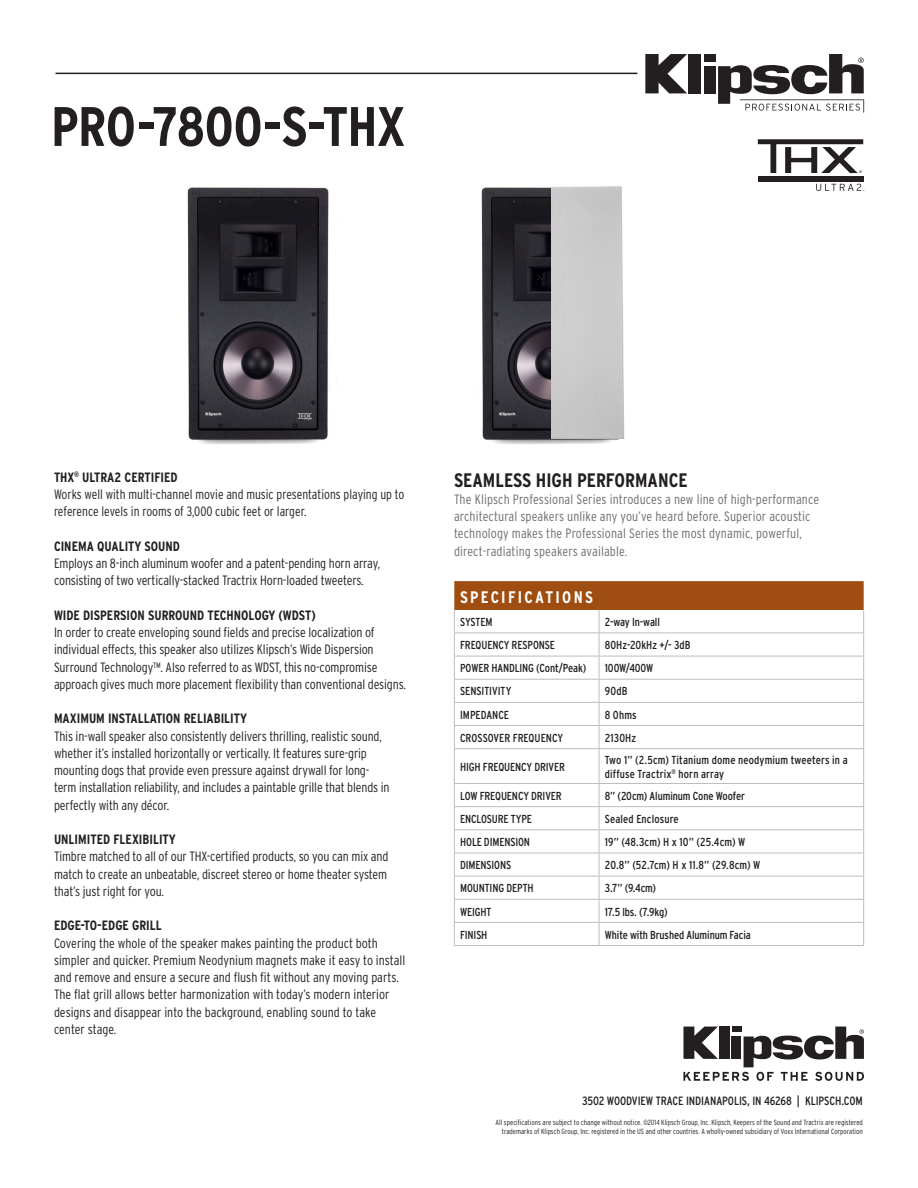
<style>
.page{position:relative;width:918px;height:1188px;background:#fff}
.page>*{position:absolute;margin:0;border:0;box-sizing:border-box;transform-origin:0 0}
.Serie_-_Black_Left{font:700 condensed 55.5px "Interstate";letter-spacing:-.01em;color:#231f20}
.t1{font:700 condensed 19.5px "Interstate";color:#231f20}
.Spec___Bold{font:700 condensed 16.65px "Interstate";letter-spacing:.135em;color:#fff}
.t2{font:300 condensed 13.5px/17.2px "Interstate";letter-spacing:-.01em;color:#231f20}
.t3{font:300 condensed 13.5px/17.2px "Interstate";letter-spacing:.01em;color:#6c6d70}
.t4{font:700 condensed 13.5px "Interstate";color:#231f20}
.t5{font:condensed 12px "Interstate";letter-spacing:-.005em;color:#231f20}
.Spec___Bold-2{font:condensed 11.55px "Interstate";letter-spacing:-.01em;color:#231f20}
.Spec___Bold-3{font:condensed 11.55px "Interstate";letter-spacing:.01em;color:#231f20}
.t6{font:300 condensed 7.5px/9px "Interstate";color:#231f20;text-align:right}
</style>
<div class="page">
<img style="left:187px;top:187px;width:438px;height:257px">
<img style="left:552px;top:186px;width:73px;height:252px">
<hr style="left:56px;top:73px;width:581px;height:1px;background:#231f20">
<svg style="left:645px;top:54px;width:42px;height:39px"></svg>
<div style="left:689px;top:54px;width:12px;height:39px;background:#231f20"></div>
<div style="left:704px;top:54px;width:12px;height:7px;background:#231f20"></div>
<div style="left:704px;top:66px;width:11px;height:27px;background:#231f20"></div>
<svg style="left:718px;top:54px;width:146px;height:59px"></svg>
<svg style="left:455px;top:749px;width:144px;height:196px"></svg>
<svg style="left:600px;top:749px;width:263px;height:150px"></svg>
<hr style="left:454px;top:748px;width:145px;height:1px;background:#bcbdc0">
<hr style="left:454px;top:749px;width:1px;height:34px;background:#bcbdc0">
<hr style="left:599px;top:749px;width:1px;height:34px;background:#bcbdc0">
<hr style="left:863px;top:749px;width:1px;height:34px;background:#bcbdc0">
<hr style="left:454px;top:783px;width:145px;height:1px;background:#bcbdc0">
<hr style="left:454px;top:806px;width:145px;height:1px;background:#bcbdc0">
<hr style="left:454px;top:829px;width:145px;height:1px;background:#bcbdc0">
<svg style="left:454px;top:784px;width:1px;height:161px"></svg>
<svg style="left:599px;top:784px;width:1px;height:161px"></svg>
<svg style="left:863px;top:784px;width:1px;height:161px"></svg>
<hr style="left:599px;top:748px;width:265px;height:1px;background:#bcbdc0">
<hr style="left:599px;top:783px;width:265px;height:1px;background:#bcbdc0">
<hr style="left:599px;top:806px;width:265px;height:1px;background:#bcbdc0">
<hr style="left:599px;top:829px;width:265px;height:1px;background:#bcbdc0">
<hr style="left:454px;top:853px;width:145px;height:1px;background:#bcbdc0">
<hr style="left:599px;top:853px;width:265px;height:1px;background:#bcbdc0">
<hr style="left:454px;top:876px;width:145px;height:1px;background:#bcbdc0">
<hr style="left:599px;top:876px;width:265px;height:1px;background:#bcbdc0">
<hr style="left:454px;top:899px;width:145px;height:1px;background:#bcbdc0">
<hr style="left:599px;top:899px;width:265px;height:1px;background:#bcbdc0">
<hr style="left:454px;top:922px;width:145px;height:1px;background:#bcbdc0">
<hr style="left:599px;top:922px;width:265px;height:1px;background:#bcbdc0">
<hr style="left:454px;top:945px;width:145px;height:1px;background:#bcbdc0">
<hr style="left:599px;top:945px;width:265px;height:1px;background:#bcbdc0">
<svg style="left:454px;top:581px;width:410px;height:167px"></svg>
<svg style="left:683px;top:1027px;width:181px;height:54px"></svg>
<div style="left:758px;top:176px;width:105px;height:5px;background:#231f20"></div>
<svg style="left:758px;top:139px;width:105px;height:34px"></svg>
<svg style="left:816px;top:184px;width:48px;height:7px"></svg>
<p class="Serie_-_Black_Left" style="left:51px;top:95px;width:356px">PRO-7800-S-THX</p>
<p class="t4" style="left:54px;top:470px;width:125px">THX<sup>®</sup> ULTRA2 CERTIFIED</p>
<p class="t2" style="left:54px;top:486px;width:352px">Works well with multi-channel movie and music presentations playing up to</p>
<p class="t2" style="left:54px;top:503px;width:254px">reference levels in rooms of 3,000 cubic feet or larger.</p>
<p class="t4" style="left:54px;top:539px;width:128px">CINEMA QUALITY SOUND</p>
<p class="t2" style="left:54px;top:555px;width:328px">Employs an 8-inch aluminum woofer and a patent-pending horn array, consisting of two vertically-stacked Tractrix Horn-loaded tweeters.</p>
<p class="t4" style="left:54px;top:608px;width:263px">WIDE DISPERSION SURROUND TECHNOLOGY (WDST)</p>
<p class="t2" style="left:54px;top:624px;width:322px">In order to create enveloping sound fields and precise localization of individual effects, this speaker also utilizes Klipsch’s Wide Dispersion</p>
<p class="t2" style="left:54px;top:658px;width:353px">Surround Technology™. Also referred to as WDST, this no-compromise approach gives much more placement flexibility than conventional designs.</p>
<p class="t4" style="left:54px;top:711px;width:195px">MAXIMUM INSTALLATION RELIABILITY</p>
<p class="t2" style="left:54px;top:727px;width:337px">This in-wall speaker also consistently delivers thrilling, realistic sound, whether it’s installed horizontally or vertically. It features sure-grip mounting dogs that provide even pressure against drywall for long&shy;term installation reliability, and includes a paintable grille that blends in perfectly with any décor.</p>
<p class="t4" style="left:54px;top:832px;width:123px">UNLIMITED FLEXIBILITY</p>
<p class="t2" style="left:54px;top:848px;width:336px">Timbre matched to all of our THX-certified products, so you can mix and match to create an unbeatable, discreet stereo or home theater system</p>
<p class="t2" style="left:54px;top:882px;width:112px">that’s just right for you.</p>
<p class="t4" style="left:54px;top:918px;width:109px">EDGE-TO-EDGE GRILL</p>
<p class="t2" style="left:54px;top:934px;width:353px">Covering the whole of the speaker makes painting the product both simpler and quicker. Premium Neodynium magnets make it easy to install and remove and ensure a secure and flush fit without any moving parts.<br>The flat grill allows better harmonization with today’s modern interior designs and disappear into the background, enabling sound to take center stage.</p>
<p class="t1" style="left:454px;top:469px;width:235px">SEAMLESS HIGH PERFORMANCE</p>
<p class="t3" style="left:454px;top:490px;width:367px">The Klipsch Professional Series introduces a new line of high-performance architectural speakers unlike any you’ve heard before. Superior acoustic technology makes the Professional Series the most dynamic, powerful, direct-radiating speakers available.</p>
<p class="Spec___Bold" style="left:460px;top:588px;width:134px">SPECIFICATIONS</p>
<p class="Spec___Bold-2" style="left:460px;top:616px;width:34px">SYSTEM</p>
<p class="Spec___Bold-2" style="left:605px;top:616px;width:57px">2-way In-wall</p>
<p class="Spec___Bold-2" style="left:460px;top:639px;width:96px">FREQUENCY RESPONSE</p>
<p class="Spec___Bold-2" style="left:605px;top:639px;width:87px">80Hz-20kHz +/- 3dB</p>
<p class="Spec___Bold-2" style="left:460px;top:662px;width:128px">POWER HANDLING (Cont/Peak)</p>
<p class="Spec___Bold-2" style="left:605px;top:662px;width:50px">100W/400W</p>
<p class="Spec___Bold-2" style="left:460px;top:685px;width:53px">SENSITIVITY</p>
<p class="Spec___Bold-2" style="left:605px;top:685px;width:24px">90dB</p>
<p class="Spec___Bold-2" style="left:460px;top:708px;width:50px">IMPEDANCE</p>
<p class="Spec___Bold-2" style="left:605px;top:708px;width:33px">8 Ohms</p>
<p class="Spec___Bold-2" style="left:460px;top:731px;width:105px">CROSSOVER FREQUENCY</p>
<p class="Spec___Bold-2" style="left:605px;top:731px;width:33px">2130Hz</p>
<p class="Spec___Bold-2" style="left:460px;top:760px;width:106px">HIGH FREQUENCY DRIVER</p>
<p class="Spec___Bold-3" style="left:605px;top:753px;width:244px">Two 1” (2.5cm) Titanium dome neodymium tweeters in a</p>
<p class="Spec___Bold-3" style="left:605px;top:767px;width:121px">diffuse Tractrix<sup>®</sup> horn array</p>
<p class="Spec___Bold-2" style="left:460px;top:789px;width:103px">LOW FREQUENCY DRIVER</p>
<p class="Spec___Bold-2" style="left:605px;top:789px;width:142px">8” (20cm) Aluminum Cone Woofer</p>
<p class="Spec___Bold-2" style="left:460px;top:812px;width:73px">ENCLOSURE TYPE</p>
<p class="Spec___Bold-3" style="left:605px;top:812px;width:75px">Sealed Enclosure</p>
<p class="Spec___Bold-2" style="left:460px;top:836px;width:72px">HOLE DIMENSION</p>
<p class="Spec___Bold-3" style="left:605px;top:836px;width:142px">19” (48.3cm) H x 10” (25.4cm) W</p>
<p class="Spec___Bold-2" style="left:460px;top:859px;width:53px">DIMENSIONS</p>
<p class="Spec___Bold-2" style="left:605px;top:859px;width:157px">20.8” (52.7cm) H x 11.8” (29.8cm) W</p>
<p class="Spec___Bold-2" style="left:460px;top:882px;width:75px">MOUNTING DEPTH</p>
<p class="Spec___Bold-2" style="left:605px;top:882px;width:53px">3.7” (9.4cm)</p>
<p class="Spec___Bold-2" style="left:460px;top:905px;width:33px">WEIGHT</p>
<p class="Spec___Bold-2" style="left:605px;top:905px;width:64px">17.5 lbs. (7.9kg)</p>
<p class="Spec___Bold-2" style="left:460px;top:928px;width:29px">FINISH</p>
<p class="Spec___Bold-2" style="left:605px;top:928px;width:147px">White with Brushed Aluminum Facia</p>
<p class="t5" style="left:582px;top:1094px;width:282px">3502 WOODVIEW TRACE INDIANAPOLIS, IN 46268 | KLIPSCH.COM</p>
<p class="t6" style="left:496px;top:1118px;width:369px">All specifications are subject to change without notice. ©2014 Klipsch Group, Inc. Klipsch, Keepers of the Sound and Tractrix are registered trademarks of Klipsch Group, Inc. registered in the US and other countries. A wholly-owned subsidiary of Voxx International Corporation</p>
</div>
